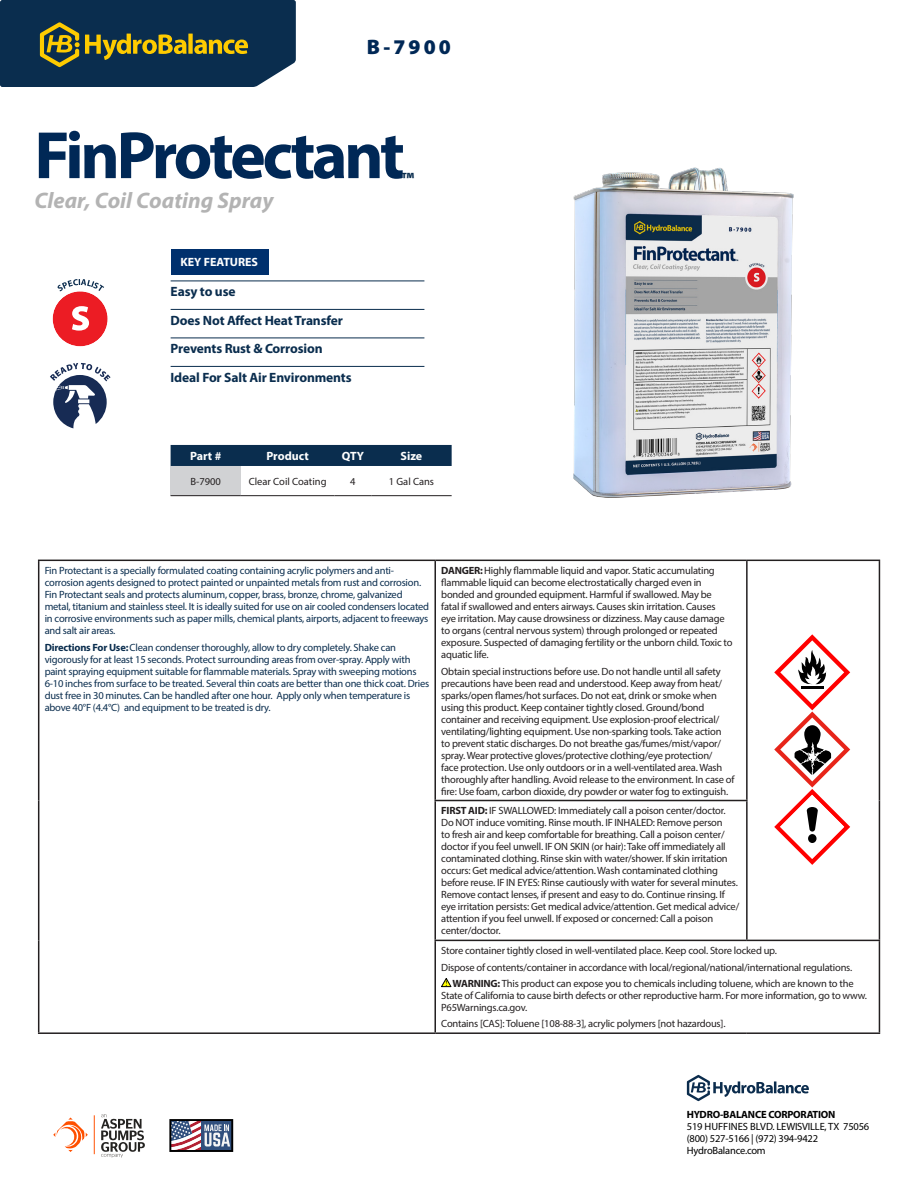
<style>
.page{position:relative;width:918px;height:1188px;background:#fff}
.page>*{position:absolute;margin:0;border:0;box-sizing:border-box;transform-origin:0 0}
.t1{font:700 67.5px "Myriad Pro";letter-spacing:-.05em;color:#002856}
.t2{font:italic 700 22.5px "Myriad Pro";color:#b3b3b3}
.t3{font:900 21px "Myriad Pro";color:#002856}
.t4{font:700 19.5px "Myriad Pro";color:#0a2d4e}
.t5{font:700 13.5px "Myriad Pro";letter-spacing:-.01em;color:#0a2d4e}
.t6{font:700 12px "Myriad Pro";color:#fff}
.t7{font:10.5px/12px "Myriad Pro";letter-spacing:-.02em;color:#231f20}
.t8{font:10.5px/12px "Myriad Pro";letter-spacing:-.02em;color:#0a2d4e}
.t9{font:10.5px/12px "Myriad Pro";letter-spacing:-.02em;color:#000}
.t10{font:700 10.5px "Myriad Pro";letter-spacing:-.02em;color:#000}
.t11{font:10.5px "Myriad Pro";color:#231f20}
.s1{font-weight:700}
</style>
<div class="page">
<svg style="left:687px;top:1075px;width:122px;height:26px"></svg>
<svg style="left:53px;top:1115px;width:42px;height:39px"></svg>
<svg style="left:101px;top:1114px;width:44px;height:44px"></svg>
<svg style="left:172px;top:1122px;width:58px;height:27px"></svg>
<div style="left:169px;top:1119px;width:64px;height:33px;border:2px solid #000"></div>
<svg style="left:0;top:0;width:296px;height:87px;background:#243f4a"></svg>
<hr style="left:171px;top:281px;width:253px;height:1px;background:#0a2d4e">
<hr style="left:171px;top:309px;width:253px;height:1px;background:#0a2d4e">
<hr style="left:171px;top:338px;width:253px;height:1px;background:#0a2d4e">
<hr style="left:171px;top:366px;width:253px;height:1px;background:#0a2d4e">
<img style="left:573px;top:167px;width:221px;height:331px">
<hr style="left:38px;top:560px;width:397px;height:1px;background:#231f20">
<hr style="left:38px;top:561px;width:1px;height:240px;background:#231f20">
<hr style="left:435px;top:560px;width:312px;height:1px;background:#231f20">
<hr style="left:434px;top:561px;width:2px;height:239px;background:#231f20">
<hr style="left:747px;top:560px;width:133px;height:1px;background:#231f20">
<hr style="left:746px;top:561px;width:2px;height:239px;background:#231f20">
<hr style="left:879px;top:561px;width:1px;height:240px;background:#231f20">
<hr style="left:38px;top:801px;width:1px;height:139px;background:#231f20">
<hr style="left:434px;top:800px;width:314px;height:1px;background:#231f20">
<hr style="left:434px;top:801px;width:2px;height:139px;background:#231f20">
<hr style="left:746px;top:801px;width:2px;height:139px;background:#231f20">
<hr style="left:879px;top:801px;width:1px;height:139px;background:#231f20">
<hr style="left:38px;top:940px;width:1px;height:92px;background:#231f20">
<hr style="left:434px;top:940px;width:313px;height:1px;background:#231f20">
<hr style="left:434px;top:941px;width:2px;height:91px;background:#231f20">
<hr style="left:747px;top:940px;width:133px;height:1px;background:#231f20">
<hr style="left:879px;top:941px;width:1px;height:91px;background:#231f20">
<hr style="left:38px;top:1032px;width:397px;height:2px;background:#231f20">
<hr style="left:435px;top:1032px;width:312px;height:2px;background:#231f20">
<hr style="left:747px;top:1032px;width:133px;height:2px;background:#231f20">
<svg style="left:441px;top:978px;width:11px;height:9px"></svg>
<div style="left:171px;top:249px;width:98px;height:26px;background:#00306d"></div>
<div style="left:171px;top:445px;width:281px;height:21px;background:#0a2d4e"></div>
<div style="left:171px;top:466px;width:70px;height:30px;background:#d1d2d4"></div>
<hr style="left:171px;top:495px;width:70px;height:1px;background:#231f20">
<hr style="left:241px;top:495px;width:94px;height:1px;background:#231f20">
<hr style="left:335px;top:495px;width:36px;height:1px;background:#231f20">
<hr style="left:371px;top:495px;width:81px;height:1px;background:#231f20">
<svg style="left:50px;top:363px;width:61px;height:65px"></svg>
<svg style="left:46px;top:285px;width:68px;height:68px;fill:#ec1c24"></svg>
<div style="left:46px;top:285px;width:68px;height:68px;border:6px solid #fff;border-radius:50%"></div>
<svg style="left:72px;top:306px;width:17px;height:25px"></svg>
<svg style="left:57px;top:279px;width:47px;height:12px"></svg>
<svg style="left:774px;top:634px;width:76px;height:231px"></svg>
<p class="t3" style="left:367px;top:33px;width:86px">B-7900</p>
<p class="t1" style="left:34px;top:111px;width:372px">FinProtectant</p>
<p class="t4" style="left:401px;top:167px;width:14px">™</p>
<p class="t2" style="left:34px;top:186px;width:241px">Clear, Coil Coating Spray</p>
<p class="t6" style="left:180px;top:254px;width:79px">KEY FEATURES</p>
<p class="t5" style="left:171px;top:283px;width:66px">Easy to use</p>
<p class="t5" style="left:171px;top:312px;width:174px">Does Not Affect Heat Transfer</p>
<p class="t5" style="left:171px;top:340px;width:154px">Prevents Rust &amp; Corrosion</p>
<p class="t5" style="left:171px;top:369px;width:182px">Ideal For Salt Air Environments</p>
<p class="t6" style="left:190px;top:448px;width:33px">Part #</p>
<p class="t6" style="left:266px;top:448px;width:44px">Product</p>
<p class="t6" style="left:342px;top:448px;width:24px">QTY</p>
<p class="t6" style="left:401px;top:448px;width:23px">Size</p>
<p class="t7" style="left:190px;top:475px;width:32px">B-7900</p>
<p class="t11" style="left:249px;top:475px;width:79px">Clear Coil Coating</p>
<p class="t7" style="left:350px;top:475px;width:7px">4</p>
<p class="t7" style="left:389px;top:475px;width:47px">1 Gal Cans</p>
<p class="t8" style="left:45px;top:565px;width:386px">Fin Protectant is a specially formulated coating containing acrylic polymers and anti&shy;corrosion agents designed to protect painted or unpainted metals from rust and corrosion.<br>Fin Protectant seals and protects aluminum, copper, brass, bronze, chrome, galvanized metal, titanium and stainless steel. It is ideally suited for use on air cooled condensers located in corrosive environments such as paper mills, chemical plants, airports, adjacent to freeways and salt air areas.</p>
<p class="t8" style="left:45px;top:641px;width:386px"><span class="s1">Directions For Use:</span>Clean condenser thoroughly, allow to dry completely. Shake can vigorously for at least 15 seconds. Protect surrounding areas from over-spray. Apply with paint spraying equipment suitable for flammable materials. Spray with sweeping motions 6-10 inches from surface to be treated. Several thin coats are better than one thick coat. Dries dust free in 30 minutes. Can be handled after one hour. Apply only when temperature is above 40°F (4.4°C) and equipment to be treated is dry.</p>
<p class="t7" style="left:441px;top:565px;width:293px"><span class="s1">DANGER:</span>Highly flammable liquid and vapor. Static accumulating flammable liquid can become electrostatically charged even in bonded and grounded equipment. Harmful if swallowed. May be fatal if swallowed and enters airways. Causes skin irritation. Causes eye irritation. May cause drowsiness or dizziness. May cause damage to organs (central nervous system) through prolonged or repeated exposure. Suspected of damaging fertility or the unborn child. Toxic to aquatic life.</p>
<p class="t7" style="left:441px;top:665px;width:295px">Obtain special instructions before use. Do not handle until all safety precautions have been read and understood. Keep away from heat/ sparks/open flames/hot surfaces. Do not eat, drink or smoke when using this product. Keep container tightly closed. Ground/bond container and receiving equipment. Use explosion-proof electrical/ ventilating/lighting equipment. Use non-sparking tools. Take action<br>to prevent static discharges. Do not breathe gas/fumes/mist/vapor/ spray. Wear protective gloves/protective clothing/eye protection/<br>face protection. Use only outdoors or in a well-ventilated area. Wash thoroughly after handling. Avoid release to the environment. In case of fire: Use foam, carbon dioxide, dry powder or water fog to extinguish.</p>
<p class="t7" style="left:441px;top:805px;width:300px"><span class="s1">FIRST AID:</span> IF SWALLOWED: Immediately call a poison center/doctor.<br>Do NOT induce vomiting. Rinse mouth. IF INHALED: Remove person<br>to fresh air and keep comfortable for breathing. Call a poison center/ doctor if you feel unwell. IF ON SKIN (or hair): Take off immediately all contaminated clothing. Rinse skin with water/shower. If skin irritation occurs: Get medical advice/attention. Wash contaminated clothing before reuse. IF IN EYES: Rinse cautiously with water for several minutes.<br>Remove contact lenses, if present and easy to do. Continue rinsing. If eye irritation persists: Get medical advice/attention. Get medical advice/ attention if you feel unwell. If exposed or concerned: Call a poison center/doctor.</p>
<p class="t7" style="left:441px;top:945px;width:337px">Store container tightly closed in well-ventilated place. Keep cool. Store locked up.</p>
<p class="t7" style="left:441px;top:961px;width:413px">Dispose of contents/container in accordance with local/regional/national/international regulations.</p>
<p class="t7" style="left:441px;top:977px;width:427px;text-indent:11px"><span class="s1">WARNING:</span> This product can expose you to chemicals including toluene, which are known to the<br>State of California to cause birth defects or other reproductive harm. For more information, go to www.<br>P65Warnings.ca.gov.</p>
<p class="t7" style="left:441px;top:1018px;width:286px">Contains [CAS]: Toluene [108-88-3], acrylic polymers [not hazardous].</p>
<p class="t10" style="left:687px;top:1108px;width:150px">HYDRO-BALANCE CORPORATION</p>
<p class="t9" style="left:687px;top:1120px;width:184px">519 HUFFINES BLVD. LEWISVILLE, TX 75056 (800) 527-5166 | (972) 394-9422<br>HydroBalance.com</p>
</div>
